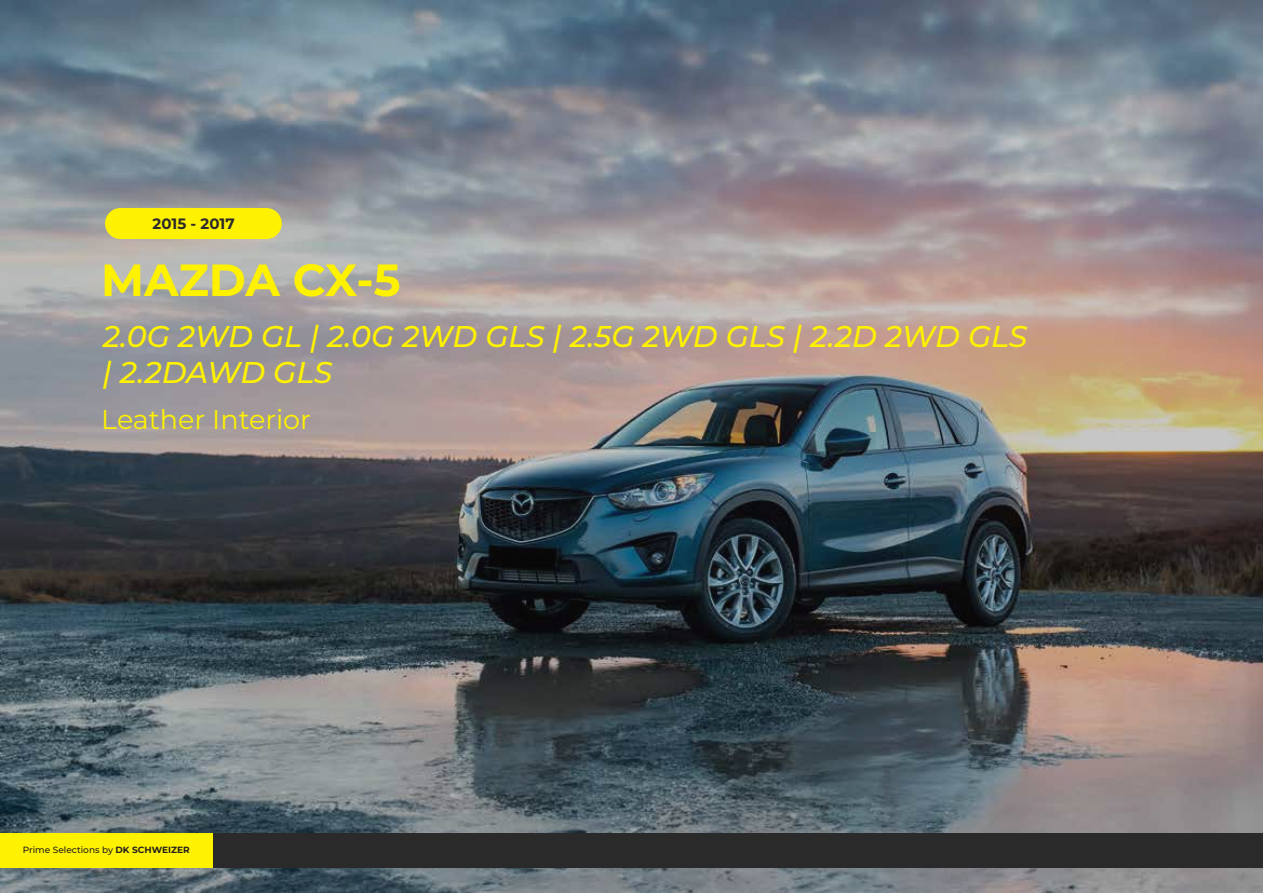
<style>
.page{position:relative;width:1263px;height:893px;background:#fff}
.page>*{position:absolute;margin:0;border:0;box-sizing:border-box;transform-origin:0 0}
.t1{font:700 45px "Montserrat";color:#fff200}
.t2{font:italic 500 30px/36px "Montserrat";letter-spacing:-.005em;color:#fff200}
.t3{font:27px "Montserrat";color:#fff200}
.t4{font:700 15px "Montserrat";color:#2a2a2a}
.t5{font:500 9px "Montserrat";color:#231f20}
.s1{font-weight:700}
</style>
<div class="page">
<img style="left:0;top:0;width:1263px;height:893px">
<div style="left:105px;top:208px;width:177px;height:31px;background:#fff200;border-radius:16px"></div>
<div style="left:213px;top:833px;width:1050px;height:34px;background:#2a2a2a"></div>
<div style="left:0;top:833px;width:213px;height:34px;background:#fff200"></div>
<p class="t4" style="left:153px;top:217px;width:84px">2015 - 2017</p>
<h1 class="t1" style="left:101px;top:260px;width:301px">MAZDA CX-5</h1>
<p class="t2" style="left:103px;top:320px;width:926px">2.0G 2WD GL | 2.0G 2WD GLS | 2.5G 2WD GLS | 2.2D 2WD GLS | 2.2DAWD GLS</p>
<p class="t3" style="left:101px;top:409px;width:211px">Leather Interior</p>
<p class="t5" style="left:23px;top:846px;width:168px">Prime Selections by <span class="s1">DK SCHWEIZER</span></p>
</div>
